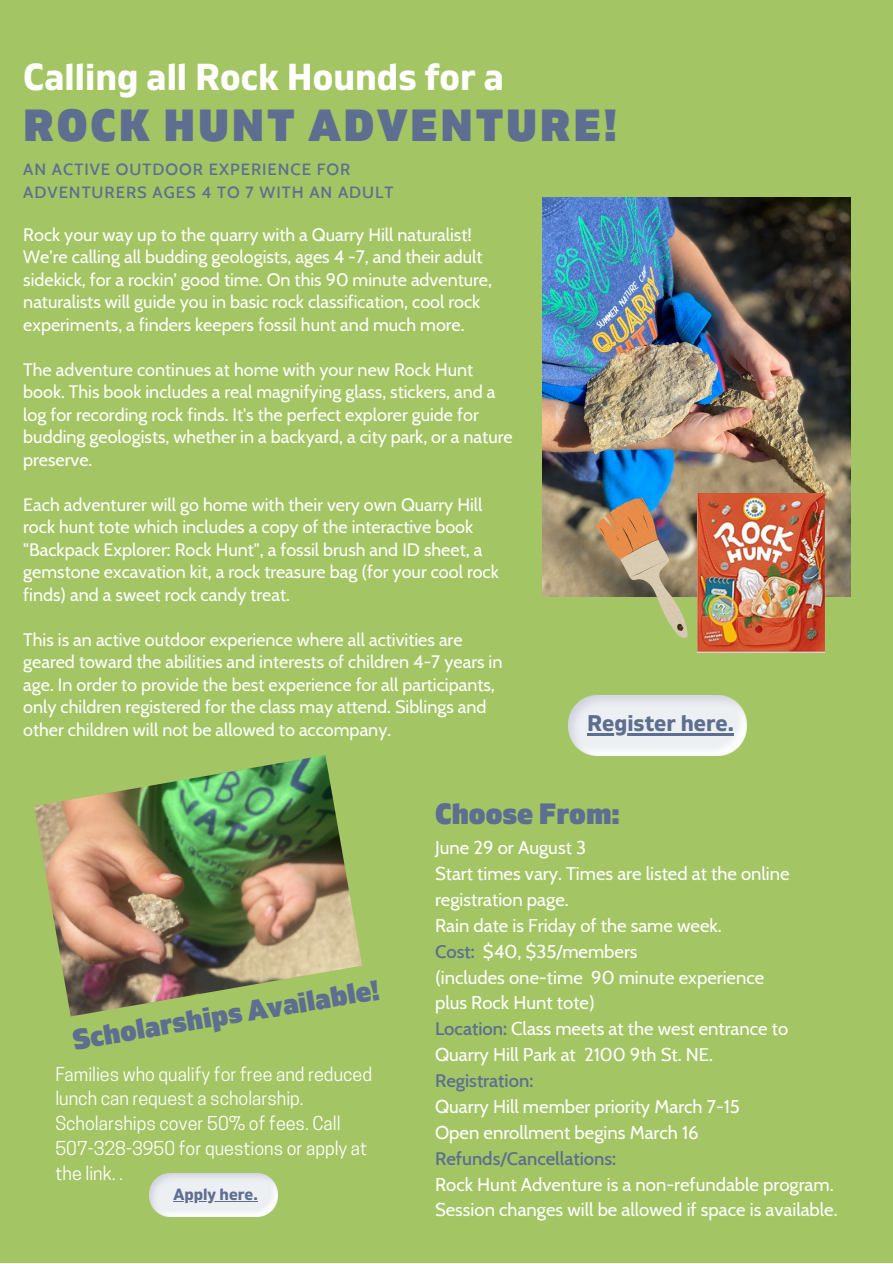
<style>
.page{position:relative;width:893px;height:1264px;background:#fff}
.page>*{position:absolute;margin:0;border:0;box-sizing:border-box;transform-origin:0 0}
.t1{font:900 45px "Gilam";letter-spacing:.06em;color:#5e6e90}
.t2{font:700 37.5px "Gilam";color:#fff}
.t3{font:900 29.25px "Gilam";color:#5e6e90}
.t4{font:900 28.5px "Gilam";color:#5e6e90}
.t5{font:700 22.65px "Gilam";color:#5e6e90}
.t6{font:18.45px/25.8px "Cabin";color:#fff}
.t7{font:500 18.45px "Cabin";color:#5e6e90}
.t8{font:18px/22.5px "Cabin";color:#fff}
.t9{font:18px/24.8px "Cooper Hewitt";color:#fff}
.t10{font:500 16.5px/22.5px "Cabin";letter-spacing:.06em;color:#5e6e90}
.t11{font:700 16.2px "Gilam";color:#5e6e90}
.s1{font-weight:500;color:#5e6e90}
</style>
<div class="page">
<div style="left:0;top:0;width:892px;height:1262px;background:#a3c564"></div>
<img style="left:34px;top:755px;width:328px;height:261px">
<img style="left:568px;top:695px;width:178px;height:60px">
<hr style="left:587px;top:733px;width:146px;height:2px;background:#5e6e90">
<img style="left:542px;top:197px;width:308px;height:399px">
<img style="left:697px;top:493px;width:127px;height:159px">
<svg style="left:592px;top:494px;width:111px;height:154px"></svg>
<img style="left:149px;top:1173px;width:128px;height:43px">
<hr style="left:173px;top:1200px;width:85px;height:1px;background:#5e6e90">
<h2 class="t2" style="left:23px;top:54px;width:482px">Calling all Rock Hounds for a</h2>
<h1 class="t1" style="left:23px;top:98px;width:595px">ROCK HUNT ADVENTURE!</h1>
<p class="t10" style="left:23px;top:158px;width:372px">AN ACTIVE OUTDOOR EXPERIENCE FOR<br>ADVENTURERS AGES 4 TO 7 WITH AN ADULT</p>
<p class="t8" style="left:23px;top:223px;width:470px">Rock your way up to the quarry with a Quarry Hill naturalist!<br>We’re calling all budding geologists, ages 4 -7, and their adult sidekick, for a rockin’ good time. On this 90 minute adventure, naturalists will guide you in basic rock classification, cool rock experiments, a finders keepers fossil hunt and much more.</p>
<p class="t8" style="left:23px;top:358px;width:491px">The adventure continues at home with your new Rock Hunt book. This book includes a real magnifying glass, stickers, and a log for recording rock finds. It's the perfect explorer guide for budding geologists, whether in a backyard, a city park, or a nature preserve.</p>
<p class="t8" style="left:23px;top:493px;width:477px">Each adventurer will go home with their very own Quarry Hill rock hunt tote which includes a copy of the interactive book "Backpack Explorer: Rock Hunt", a fossil brush and ID sheet, a gemstone excavation kit, a rock treasure bag (for your cool rock finds) and a sweet rock candy treat.</p>
<p class="t8" style="left:23px;top:628px;width:480px">This is an active outdoor experience where all activities are geared toward the abilities and interests of children 4-7 years in age. In order to provide the best experience for all participants, only children registered for the class may attend. Siblings and other children will not be allowed to accompany.</p>
<p class="t5" style="left:587px;top:709px;width:148px">Register here.</p>
<h3 class="t4" style="left:70px;top:1022px;width:312px;rotate:-9deg">Scholarships Available!</h3>
<p class="t9" style="left:55px;top:1063px;width:318px">Families who qualify for free and reduced lunch can request a scholarship.<br>Scholarships cover 50% of fees. Call<br>507-328-3950 for questions or apply at the link. .</p>
<p class="t11" style="left:173px;top:1184px;width:86px">Apply here.</p>
<h3 class="t3" style="left:435px;top:796px;width:186px">Choose From:</h3>
<p class="t6" style="left:435px;top:834px;width:356px">June 29 or August 3<br>Start times vary. Times are listed at the online registration page.<br>Rain date is Friday of the same week.<br><span class="s1">Cost:</span> $40, $35/members<br>(includes one-time 90 minute experience plus Rock Hunt tote)<br><span class="s1">Location:</span> Class meets at the west entrance to<br>Quarry Hill Park at 2100 9th St. NE.</p>
<p class="t7" style="left:435px;top:1069px;width:100px">Registration:</p>
<p class="t6" style="left:435px;top:1093px;width:306px">Quarry Hill member priority March 7-15<br>Open enrollment begins March 16</p>
<p class="t7" style="left:435px;top:1146px;width:183px">Refunds/Cancellations:</p>
<p class="t6" style="left:435px;top:1170px;width:404px">Rock Hunt Adventure is a non-refundable program.<br>Session changes will be allowed if space is available.</p>
</div>
